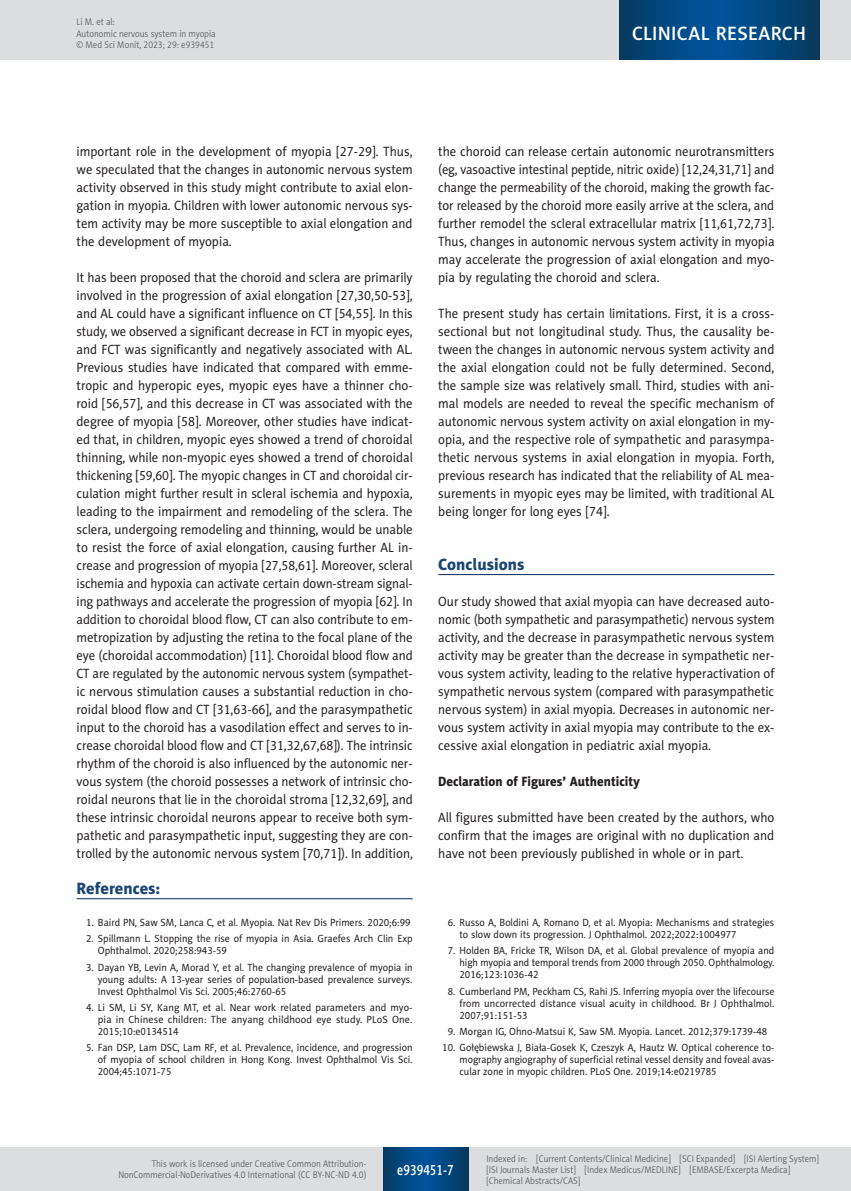
<style>
.page{position:relative;width:851px;height:1191px;background:#fff}
.page>*{position:absolute;margin:0;border:0;box-sizing:border-box;transform-origin:0 0}
.t1{font:19.5px "Naomi Sans EFN Medium";letter-spacing:.015em;color:#fff}
.MSM_Headline_1{font:16.5px "Naomi Sans EFN Heavy";color:#1a4574}
.MSM_Referencje_Tytul{font:16.5px "Naomi Sans EFN Heavy";color:#1a4574}
.t2{font:15px "Naomi Sans EFN Medium";color:#fff;scale:.8 1}
.MSM_Body{font:13.5px/18px "Naomi Sans EFN";color:#231f20;text-align:justify;scale:.95 1}
.MSM_Body-2{font:13.5px/18px "Naomi Sans EFN";color:#231f20;text-align:justify;scale:.94 1}
.MSM_Headline_2{font:13.5px "Naomi Sans EFN Heavy";color:#231f20;scale:.95 1}
.MSM_Referencje_punkt{font:10.5px/12px "Naomi Sans EFN";color:#231f20;text-align:justify;scale:.95 1}
.MSM_Referencje_punkt-2{font:10.5px/12px "Naomi Sans EFN";color:#231f20;text-align:justify;scale:.96 1}
.t3{font:9.75px/11.2px "Naomi Sans EFN Light";color:#57585a;scale:.9 1}
</style>
<div class="page">
<hr style="left:438px;top:574px;width:336px;height:1px;background:#00295c">
<hr style="left:77px;top:898px;width:335px;height:1px;background:#00295c">
<div style="left:0;top:1148px;width:850px;height:43px;background:#dcdddf"></div>
<svg style="left:383px;top:1147px;width:85px;height:43px"></svg>
<div style="left:0;top:0;width:850px;height:60px;background:#dcdddf"></div>
<svg style="left:619px;top:0;width:200px;height:60px"></svg>
<p class="t3" style="left:77px;top:16px;width:156px">Li M. et al:<br>Autonomic nervous system in myopia © Med Sci Monit, 2023; 29: e939451</p>
<h1 class="t1" style="left:632px;top:22px;width:175px">CLINICAL RESEARCH</h1>
<p class="MSM_Body" style="left:77px;top:142px;width:355px">important role in the development of myopia [27-29]. Thus, we speculated that the changes in autonomic nervous system activity observed in this study might contribute to axial elon&shy;gation in myopia. Children with lower autonomic nervous sys&shy;tem activity may be more susceptible to axial elongation and the development of myopia.</p>
<p class="MSM_Body" style="left:77px;top:268px;width:355px">It has been proposed that the choroid and sclera are primarily involved in the progression of axial elongation [27,30,50-53], and AL could have a significant influence on CT [54,55]. In this study, we observed a significant decrease in FCT in myopic eyes, and FCT was significantly and negatively associated with AL.<br>Previous studies have indicated that compared with emme&shy;tropic and hyperopic eyes, myopic eyes have a thinner cho&shy;roid [56,57], and this decrease in CT was associated with the degree of myopia [58]. Moreover, other studies have indicat&shy;ed that, in children, myopic eyes showed a trend of choroidal thinning, while non-myopic eyes showed a trend of choroidal thickening [59,60]. The myopic changes in CT and choroidal cir&shy;culation might further result in scleral ischemia and hypoxia, leading to the impairment and remodeling of the sclera. The sclera, undergoing remodeling and thinning, would be unable to resist the force of axial elongation, causing further AL in&shy;crease and progression of myopia [27,58,61]. Moreover, scleral ischemia and hypoxia can activate certain down-stream signal&shy;ing pathways and accelerate the progression of myopia [62]. In addition to choroidal blood flow, CT can also contribute to em&shy;metropization by adjusting the retina to the focal plane of the eye (choroidal accommodation) [11]. Choroidal blood flow and CT are regulated by the autonomic nervous system (sympathet&shy;ic nervous stimulation causes a substantial reduction in cho&shy;roidal blood flow and CT [31,63-66], and the parasympathetic input to the choroid has a vasodilation effect and serves to in&shy;crease choroidal blood flow and CT [31,32,67,68]). The intrinsic rhythm of the choroid is also influenced by the autonomic ner&shy;vous system (the choroid possesses a network of intrinsic cho&shy;roidal neurons that lie in the choroidal stroma [12,32,69], and these intrinsic choroidal neurons appear to receive both sym&shy;pathetic and parasympathetic input, suggesting they are con&shy;trolled by the autonomic nervous system [70,71]). In addition,</p>
<p class="MSM_Referencje_Tytul" style="left:77px;top:878px;width:85px">References:</p>
<p class="MSM_Referencje_punkt" style="left:86px;top:916px;width:343px">1. Baird PN, Saw SM, Lanca C, et al. Myopia. Nat Rev Dis Primers. 2020;6:99</p>
<p class="MSM_Referencje_punkt" style="left:98px;top:933px;width:333px;text-indent:-12px">2. Spillmann L. Stopping the rise of myopia in Asia. Graefes Arch Clin Exp<br>Ophthalmol. 2020;258:943-59</p>
<p class="MSM_Referencje_punkt" style="left:98px;top:961px;width:333px;text-indent:-12px">3. Dayan YB, Levin A, Morad Y, et al. The changing prevalence of myopia in young adults: A 13-year series of population-based prevalence surveys.<br>Invest Ophthalmol Vis Sci. 2005;46:2760-65</p>
<p class="MSM_Referencje_punkt-2" style="left:98px;top:1001px;width:329px;text-indent:-12px">4. Li SM, Li SY, Kang MT, et al. Near work related parameters and myo&shy;pia in Chinese children: The anyang childhood eye study. PLoS One.<br>2015;10:e0134514</p>
<p class="MSM_Referencje_punkt" style="left:98px;top:1041px;width:333px;text-indent:-12px">5. Fan DSP, Lam DSC, Lam RF, et al. Prevalence, incidence, and progression of myopia of school children in Hong Kong. Invest Ophthalmol Vis Sci.<br>2004;45:1071-75</p>
<p class="MSM_Body" style="left:438px;top:142px;width:355px">the choroid can release certain autonomic neurotransmitters (eg, vasoactive intestinal peptide, nitric oxide) [12,24,31,71] and change the permeability of the choroid, making the growth fac&shy;tor released by the choroid more easily arrive at the sclera, and further remodel the scleral extracellular matrix [11,61,72,73].<br>Thus, changes in autonomic nervous system activity in myopia may accelerate the progression of axial elongation and myo&shy;pia by regulating the choroid and sclera.</p>
<p class="MSM_Body" style="left:438px;top:304px;width:355px">The present study has certain limitations. First, it is a cross&shy;sectional but not longitudinal study. Thus, the causality be&shy;tween the changes in autonomic nervous system activity and the axial elongation could not be fully determined. Second, the sample size was relatively small. Third, studies with ani&shy;mal models are needed to reveal the specific mechanism of autonomic nervous system activity on axial elongation in my&shy;opia, and the respective role of sympathetic and parasympa&shy;thetic nervous systems in axial elongation in myopia. Forth, previous research has indicated that the reliability of AL mea&shy;surements in myopic eyes may be limited, with traditional AL being longer for long eyes [74].</p>
<p class="MSM_Headline_1" style="left:438px;top:554px;width:88px">Conclusions</p>
<p class="MSM_Body-2" style="left:438px;top:592px;width:359px">Our study showed that axial myopia can have decreased auto&shy;nomic (both sympathetic and parasympathetic) nervous system activity, and the decrease in parasympathetic nervous system activity may be greater than the decrease in sympathetic ner&shy;vous system activity, leading to the relative hyperactivation of sympathetic nervous system (compared with parasympathetic nervous system) in axial myopia. Decreases in autonomic ner&shy;vous system activity in axial myopia may contribute to the ex&shy;cessive axial elongation in pediatric axial myopia.</p>
<p class="MSM_Headline_2" style="left:438px;top:773px;width:214px">Declaration of Figures’ Authenticity</p>
<p class="MSM_Body" style="left:438px;top:808px;width:355px">All figures submitted have been created by the authors, who confirm that the images are original with no duplication and have not been previously published in whole or in part.</p>
<p class="MSM_Referencje_punkt" style="left:459px;top:916px;width:333px;text-indent:-12px">6. Russo A, Boldini A, Romano D, et al. Myopia: Mechanisms and strategies to slow down its progression. J Ophthalmol. 2022;2022:1004977</p>
<p class="MSM_Referencje_punkt" style="left:459px;top:945px;width:333px;text-indent:-12px">7. Holden BA, Fricke TR, Wilson DA, et al. Global prevalence of myopia and high myopia and temporal trends from 2000 through 2050. Ophthalmology.<br>2016;123:1036-42</p>
<p class="MSM_Referencje_punkt" style="left:459px;top:985px;width:333px;text-indent:-12px">8. Cumberland PM, Peckham CS, Rahi JS. Inferring myopia over the lifecourse from uncorrected distance visual acuity in childhood. Br J Ophthalmol.<br>2007;91:151-53</p>
<p class="MSM_Referencje_punkt" style="left:447px;top:1025px;width:338px">9. Morgan IG, Ohno-Matsui K, Saw SM. Myopia. Lancet. 2012;379:1739-48</p>
<p class="MSM_Referencje_punkt" style="left:459px;top:1041px;width:333px;text-indent:-17px">10. Gołębiewska J, Biała-Gosek K, Czeszyk A, Hautz W. Optical coherence to&shy;mography angiography of superficial retinal vessel density and foveal avas&shy;cular zone in myopic children. PLoS One. 2019;14:e0219785</p>
<p class="t3" style="left:118px;top:1158px;width:277px;text-align:right">This work is licensed under Creative Common Attribution-<br>NonCommercial-NoDerivatives 4.0 International (CC BY-NC-ND 4.0)</p>
<p class="t2" style="left:397px;top:1160px;width:72px">e939451-7</p>
<p class="t3" style="left:486px;top:1152px;width:371px">Indexed in: [Current Contents/Clinical Medicine] [SCI Expanded] [ISI Alerting System] [ISI Journals Master List] [Index Medicus/MEDLINE] [EMBASE/Excerpta Medica] [Chemical Abstracts/CAS]</p>
</div>
